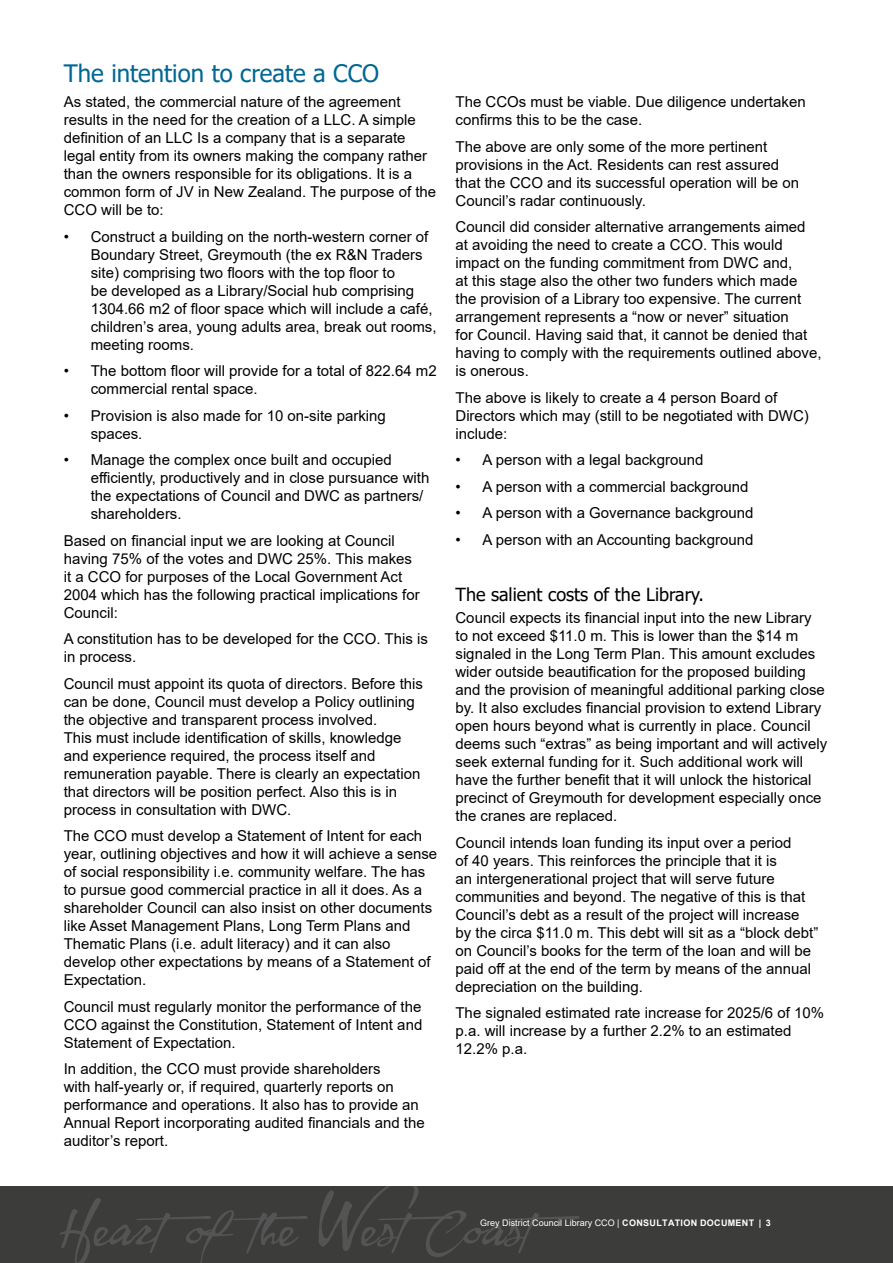
<style>
.page{position:relative;width:893px;height:1263px;background:#fff}
.page>*{position:absolute;margin:0;border:0;box-sizing:border-box;transform-origin:0 0}
.t1{font:24px "Tahoma";color:#006793}
.t2{font:18px "Tahoma";color:#000}
.t3{font:15px/18px "Arial";color:#000}
.t4{font:9px "Arial";color:#fff}
.s1{font-weight:700}
</style>
<div class="page">
<div style="left:0;top:1186px;width:893px;height:77px;background:#3c3c3b"></div>
<svg style="left:60px;top:1198px;width:248px;height:65px"></svg>
<svg style="left:319px;top:1186px;width:260px;height:71px"></svg>
<h1 class="t1" style="left:64px;top:57px;width:317px">The intention to create a CCO</h1>
<p class="t3" style="left:64px;top:93px;width:374px">As stated, the commercial nature of the agreement results in the need for the creation of a LLC. A simple definition of an LLC Is a company that is a separate legal entity from its owners making the company rather than the owners responsible for its obligations. It is a common form of JV in New Zealand. The purpose of the CCO will be to:</p>
<p class="t3" style="left:91px;top:227px;width:347px;text-indent:-27px">• Construct a building on the north-western corner of Boundary Street, Greymouth (the ex R&amp;N Traders site) comprising two floors with the top floor to<br>be developed as a Library/Social hub comprising 1304.66 m2 of floor space which will include a café, children’s area, young adults area, break out rooms, meeting rooms.</p>
<p class="t3" style="left:91px;top:362px;width:347px;text-indent:-27px">• The bottom floor will provide for a total of 822.64 m2 commercial rental space.</p>
<p class="t3" style="left:91px;top:406px;width:297px;text-indent:-27px">• Provision is also made for 10 on-site parking spaces.</p>
<p class="t3" style="left:91px;top:451px;width:340px;text-indent:-27px">• Manage the complex once built and occupied efficiently, productively and in close pursuance with the expectations of Council and DWC as partners/ shareholders.</p>
<p class="t3" style="left:64px;top:531px;width:357px">Based on financial input we are looking at Council having 75% of the votes and DWC 25%. This makes it a CCO for purposes of the Local Government Act 2004 which has the following practical implications for Council:</p>
<p class="t3" style="left:64px;top:630px;width:366px">A constitution has to be developed for the CCO. This is in process.</p>
<p class="t3" style="left:64px;top:674px;width:361px">Council must appoint its quota of directors. Before this can be done, Council must develop a Policy outlining the objective and transparent process involved.<br>This must include identification of skills, knowledge and experience required, the process itself and remuneration payable. There is clearly an expectation that directors will be position perfect. Also this is in process in consultation with DWC.</p>
<p class="t3" style="left:64px;top:827px;width:375px">The CCO must develop a Statement of Intent for each year, outlining objectives and how it will achieve a sense of social responsibility i.e. community welfare. The has to pursue good commercial practice in all it does. As a shareholder Council can also insist on other documents like Asset Management Plans, Long Term Plans and Thematic Plans (i.e. adult literacy) and it can also develop other expectations by means of a Statement of Expectation.</p>
<p class="t3" style="left:64px;top:997px;width:360px;text-align:justify">Council must regularly monitor the performance of the CCO against the Constitution, Statement of Intent and Statement of Expectation.</p>
<p class="t3" style="left:64px;top:1060px;width:363px">In addition, the CCO must provide shareholders<br>with half-yearly or, if required, quarterly reports on performance and operations. It also has to provide an Annual Report incorporating audited financials and the auditor’s report.</p>
<p class="t3" style="left:455px;top:93px;width:352px">The CCOs must be viable. Due diligence undertaken confirms this to be the case.</p>
<p class="t3" style="left:455px;top:137px;width:345px">The above are only some of the more pertinent provisions in the Act. Residents can rest assured that the CCO and its successful operation will be on Council’s radar continuously.</p>
<p class="t3" style="left:455px;top:218px;width:367px">Council did consider alternative arrangements aimed at avoiding the need to create a CCO. This would impact on the funding commitment from DWC and,<br>at this stage also the other two funders which made the provision of a Library too expensive. The current arrangement represents a “now or never” situation<br>for Council. Having said that, it cannot be denied that having to comply with the requirements outlined above, is onerous.</p>
<p class="t3" style="left:455px;top:388px;width:355px">The above is likely to create a 4 person Board of<br>Directors which may (still to be negotiated with DWC) include:</p>
<p class="t3" style="left:455px;top:451px;width:249px">• A person with a legal background</p>
<p class="t3" style="left:455px;top:477px;width:294px">• A person with a commercial background</p>
<p class="t3" style="left:455px;top:504px;width:299px">• A person with a Governance background</p>
<p class="t3" style="left:455px;top:530px;width:299px">• A person with an Accounting background</p>
<p class="t2" style="left:455px;top:582px;width:250px">The salient costs of the Library.</p>
<p class="t3" style="left:455px;top:609px;width:373px">Council expects its financial input into the new Library to not exceed $11.0 m. This is lower than the $14 m signaled in the Long Term Plan. This amount excludes wider outside beautification for the proposed building and the provision of meaningful additional parking close by. It also excludes financial provision to extend Library open hours beyond what is currently in place. Council deems such “extras” as being important and will actively seek external funding for it. Such additional work will have the further benefit that it will unlock the historical precinct of Greymouth for development especially once the cranes are replaced.</p>
<p class="t3" style="left:455px;top:833px;width:364px">Council intends loan funding its input over a period<br>of 40 years. This reinforces the principle that it is<br>an intergenerational project that will serve future communities and beyond. The negative of this is that Council’s debt as a result of the project will increase by the circa $11.0 m. This debt will sit as a “block debt” on Council’s books for the term of the loan and will be paid off at the end of the term by means of the annual depreciation on the building.</p>
<p class="t3" style="left:455px;top:1004px;width:370px">The signaled estimated rate increase for 2025/6 of 10% p.a. will increase by a further 2.2% to an estimated<br>12.2% p.a.</p>
<p class="t4" style="left:480px;top:1216px;width:292px">Grey District Council Library CCO | <span class="s1">CONSULTATION DOCUMENT | 3</span></p>
</div>
